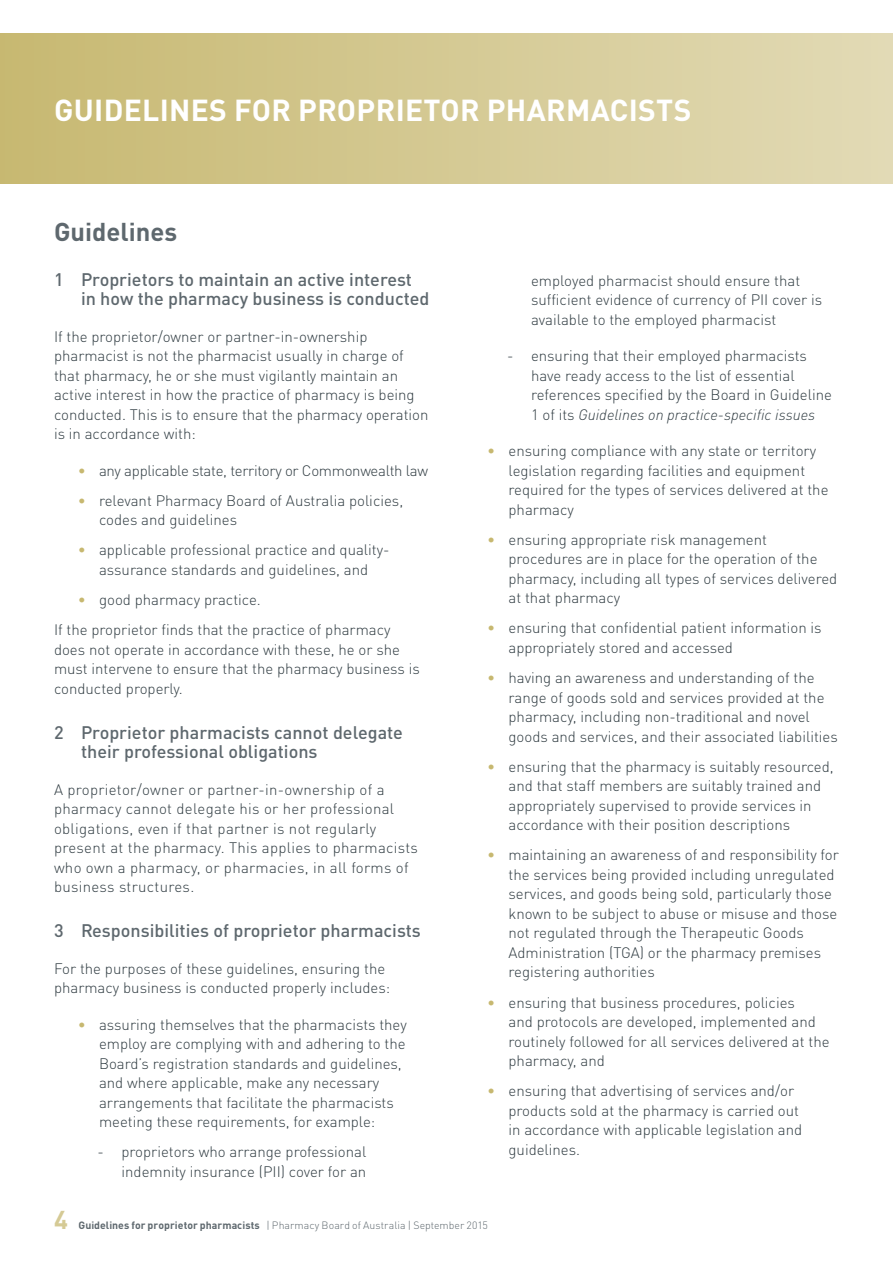
<style>
.page{position:relative;width:893px;height:1263px;background:#fff}
.page>*{position:absolute;margin:0;border:0;box-sizing:border-box;transform-origin:0 0}
.t1{font:700 30px "DINOT";letter-spacing:.01em;color:#fff}
.t2{font:700 25.5px "DINOT";color:#5e686e}
.t3{font:700 25.5px "DINOT";color:#d5ca95}
.t4{font:500 18px/19.5px "DINOT";color:#5e686e}
.t5{font:300 15px/19.5px "DINOT";color:#2f3b41}
.t6{font:300 15px/19.5px "DINOT";letter-spacing:.02em;color:#2f3b41}
.t7{font:300 15px "DINOT";letter-spacing:-.02em;color:#2f3b41}
.t8{font:300 10.5px "DINOT";color:#5e686e}
.s1{color:#c7b870}
.s2{font-family:"DIN"}
.s3{font-style:italic}
.s4{font-weight:700}
</style>
<div class="page">
<div style="left:0;top:34px;width:893px;height:150px;background:linear-gradient(to right,#c7b871,#e2dab6)"></div>
<h1 class="t1" style="left:54px;top:90px;width:639px">GUIDELINES FOR PROPRIETOR PHARMACISTS</h1>
<h2 class="t2" style="left:54px;top:215px;width:125px">Guidelines</h2>
<p class="t4" style="left:81px;top:269px;width:350px;text-indent:-27px">1 Proprietors to maintain an active interest in how the pharmacy business is conducted</p>
<p class="t5" style="left:54px;top:326px;width:376px">If the proprietor/owner or partner-in-ownership pharmacist is not the pharmacist usually in charge of that pharmacy, he or she must vigilantly maintain an active interest in how the practice of pharmacy is being conducted. This is to ensure that the pharmacy operation is in accordance with:</p>
<p class="t7" style="left:78px;top:461px;width:352px"><span class="s1">•</span> any applicable state, territory or Commonwealth law</p>
<p class="t5" style="left:99px;top:490px;width:306px;text-indent:-21px"><span class="s1">•</span> relevant Pharmacy Board of Australia policies, codes and guidelines</p>
<p class="t5" style="left:78px;top:540px;width:313px;text-align:center"><span class="s1">•</span> applicable professional practice and quality&shy;assurance standards and guidelines, and</p>
<p class="t5" style="left:54px;top:584px;width:338px;line-height:30.2px;text-indent:24px"><span class="s1">•</span> good pharmacy practice.<br>If the proprietor finds that the practice of pharmacy</p>
<p class="t5" style="left:54px;top:639px;width:367px">does not operate in accordance with these, he or she must intervene to ensure that the pharmacy business is conducted properly.</p>
<p class="t4" style="left:81px;top:722px;width:323px;text-indent:-27px">2 Proprietor pharmacists cannot delegate their professional obligations</p>
<p class="t6" style="left:54px;top:779px;width:365px">A proprietor/owner or partner-in-ownership of a pharmacy cannot delegate his or her professional obligations, even if that partner is not regularly present at the pharmacy. This applies to pharmacists who own a pharmacy, or pharmacies, in all forms of business structures.</p>
<p class="t4" style="left:54px;top:921px;width:368px">3 Responsibilities of proprietor pharmacists</p>
<p class="t5" style="left:54px;top:958px;width:338px">For the purposes of these guidelines, ensuring the pharmacy business is conducted properly includes:</p>
<p class="t5" style="left:99px;top:1014px;width:309px;text-indent:-21px"><span class="s1">•</span> assuring themselves that the pharmacists they employ are complying with and adhering to the Board’s registration standards and guidelines, and where applicable, make any necessary arrangements that facilitate the pharmacists meeting these requirements, for example:</p>
<p class="t5" style="left:98px;top:1142px;width:270px;text-align:right"><span class="s2">-</span> proprietors who arrange professional indemnity insurance (PII) cover for an</p>
<p class="t5" style="left:531px;top:270px;width:293px">employed pharmacist should ensure that sufficient evidence of currency of PII cover is available to the employed pharmacist</p>
<p class="t5" style="left:531px;top:346px;width:302px;text-indent:-24px"><span class="s2">-</span> ensuring that their employed pharmacists have ready access to the list of essential references specified by the Board in Guideline 1 of its <span class="s3">Guidelines on practice-specific issues</span></p>
<p class="t5" style="left:508px;top:441px;width:321px;text-indent:-21px"><span class="s1">•</span> ensuring compliance with any state or territory legislation regarding facilities and equipment required for the types of services delivered at the pharmacy</p>
<p class="t5" style="left:508px;top:529px;width:330px;text-indent:-21px"><span class="s1">•</span> ensuring appropriate risk management procedures are in place for the operation of the pharmacy, including all types of services delivered at that pharmacy</p>
<p class="t5" style="left:508px;top:618px;width:315px;text-indent:-21px"><span class="s1">•</span> ensuring that confidential patient information is appropriately stored and accessed</p>
<p class="t5" style="left:508px;top:668px;width:331px;text-indent:-21px"><span class="s1">•</span> having an awareness and understanding of the range of goods sold and services provided at the pharmacy, including non-traditional and novel goods and services, and their associated liabilities</p>
<p class="t5" style="left:508px;top:756px;width:327px;text-indent:-21px"><span class="s1">•</span> ensuring that the pharmacy is suitably resourced, and that staff members are suitably trained and appropriately supervised to provide services in accordance with their position descriptions</p>
<p class="t5" style="left:508px;top:845px;width:332px;text-indent:-21px"><span class="s1">•</span> maintaining an awareness of and responsibility for the services being provided including unregulated services, and goods being sold, particularly those known to be subject to abuse or misuse and those not regulated through the Therapeutic Goods Administration (TGA) or the pharmacy premises registering authorities</p>
<p class="t5" style="left:508px;top:992px;width:323px;text-indent:-21px"><span class="s1">•</span> ensuring that business procedures, policies<br>and protocols are developed, implemented and routinely followed for all services delivered at the pharmacy, and</p>
<p class="t5" style="left:508px;top:1081px;width:295px;text-indent:-21px"><span class="s1">•</span> ensuring that advertising of services and/or products sold at the pharmacy is carried out in accordance with applicable legislation and guidelines.</p>
<h2 class="t3" style="left:54px;top:1203px;width:15px">4</h2>
<p class="t8" style="left:78px;top:1219px;width:411px"><span class="s4">Guidelines for proprietor pharmacists</span> | Pharmacy Board of Australia | September 2015</p>
</div>
